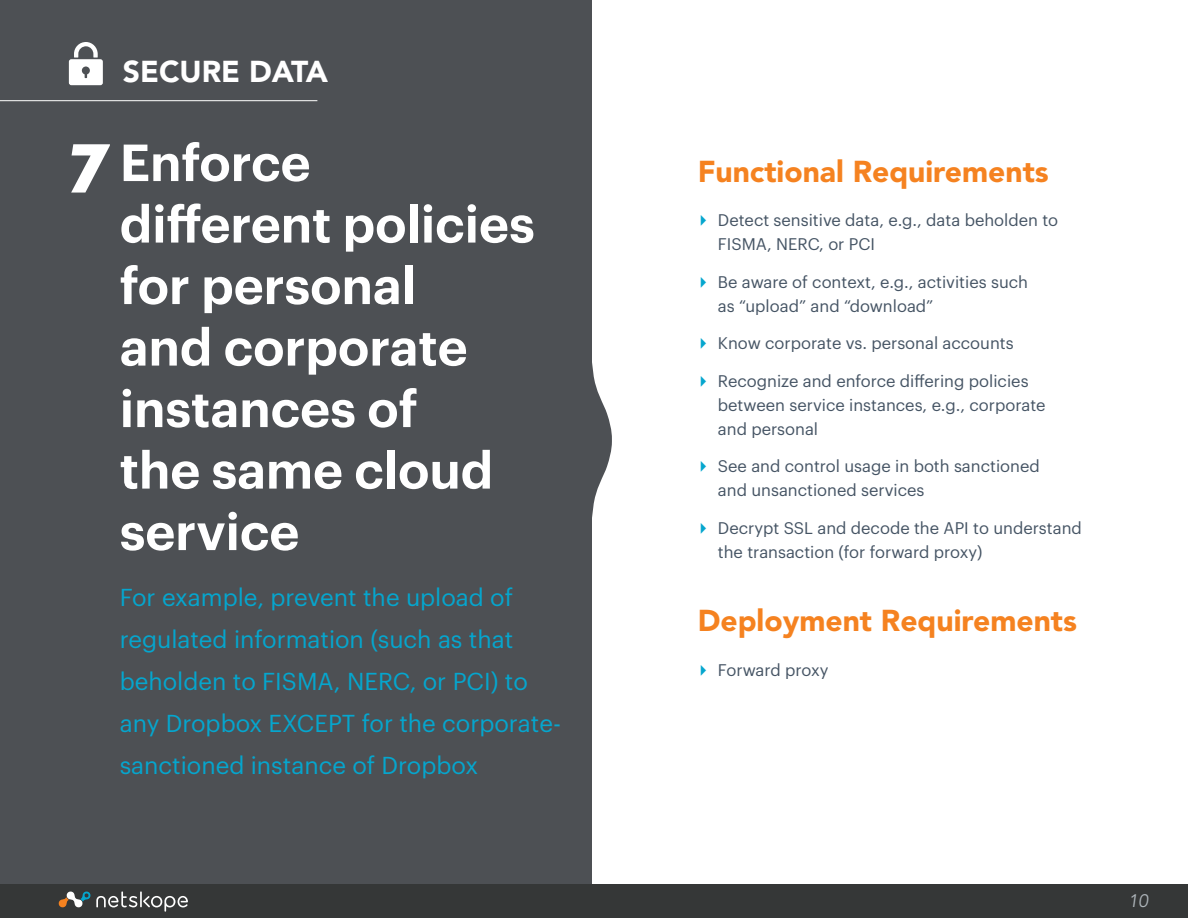
<style>
.page{position:relative;width:1188px;height:918px;background:#fff}
.page>*{position:absolute;margin:0;border:0;box-sizing:border-box;transform-origin:0 0}
.left_subtitles{font:italic 700 67.5px "Graphik";color:#fff}
.left_titles{font:600 51px/61.5px "Graphik";color:#fff}
.paragraph_titles{font:900 30px "Avenir";color:#f58220}
.t1{font:900 30px "Avenir";color:#fff}
.left_subtitles-2{font:24px/42px "Graphik";color:#05a6ce}
.t2{font:italic 18px "Avenir";color:#aeb5ba}
.t3{font:16.5px/24px "Graphik";color:#455464}
.s1{font-family:"Lucida Grande";font-size:18px;color:#05a6ce}
</style>
<div class="page">
<div style="left:0;top:0;width:592px;height:916px;background:#4d5054"></div>
<hr style="left:0;top:100px;width:317px;height:1px;background:#fff">
<div style="left:0;top:885px;width:1188px;height:33px;background:#353737"></div>
<svg style="left:58px;top:891px;width:130px;height:21px"></svg>
<svg style="left:69px;top:42px;width:34px;height:43px"></svg>
<svg style="left:592px;top:363px;width:20px;height:154px"></svg>
<h3 class="t1" style="left:123px;top:53px;width:207px">SECURE DATA</h3>
<p class="left_subtitles" style="left:67px;top:116px;width:40px">7</p>
<p class="left_titles" style="left:120px;top:127px;width:417px">Enforce different policies for personal<br>and corporate instances of<br>the same cloud service</p>
<p class="left_subtitles-2" style="left:120px;top:574px;width:443px">For example, prevent the upload of regulated information (such as that beholden to FISMA, NERC, or PCI) to any Dropbox EXCEPT for the corporate&shy;sanctioned instance of Dropbox</p>
<p class="paragraph_titles" style="left:698px;top:154px;width:353px">Functional Requirements</p>
<p class="t3" style="left:718px;top:207px;width:342px;text-indent:-20px"><span class="s1">▸</span> Detect sensitive data, e.g., data beholden to<br>FISMA, NERC, or PCI</p>
<p class="t3" style="left:718px;top:268px;width:312px;text-indent:-20px"><span class="s1">▸</span> Be aware of context, e.g., activities such as “upload” and “download”</p>
<p class="t3" style="left:698px;top:330px;width:318px"><span class="s1">▸</span> Know corporate vs. personal accounts</p>
<p class="t3" style="left:718px;top:367px;width:329px;text-indent:-20px"><span class="s1">▸</span> Recognize and enforce differing policies between service instances, e.g., corporate and personal</p>
<p class="t3" style="left:718px;top:453px;width:323px;text-indent:-20px"><span class="s1">▸</span> See and control usage in both sanctioned and unsanctioned services</p>
<p class="t3" style="left:718px;top:514px;width:365px;text-indent:-20px"><span class="s1">▸</span> Decrypt SSL and decode the API to understand the transaction (for forward proxy)</p>
<p class="paragraph_titles" style="left:698px;top:603px;width:381px">Deployment Requirements</p>
<p class="t3" style="left:698px;top:656px;width:132px"><span class="s1">▸</span> Forward proxy</p>
<p class="t2" style="left:1128px;top:890px;width:22px">10</p>
</div>
